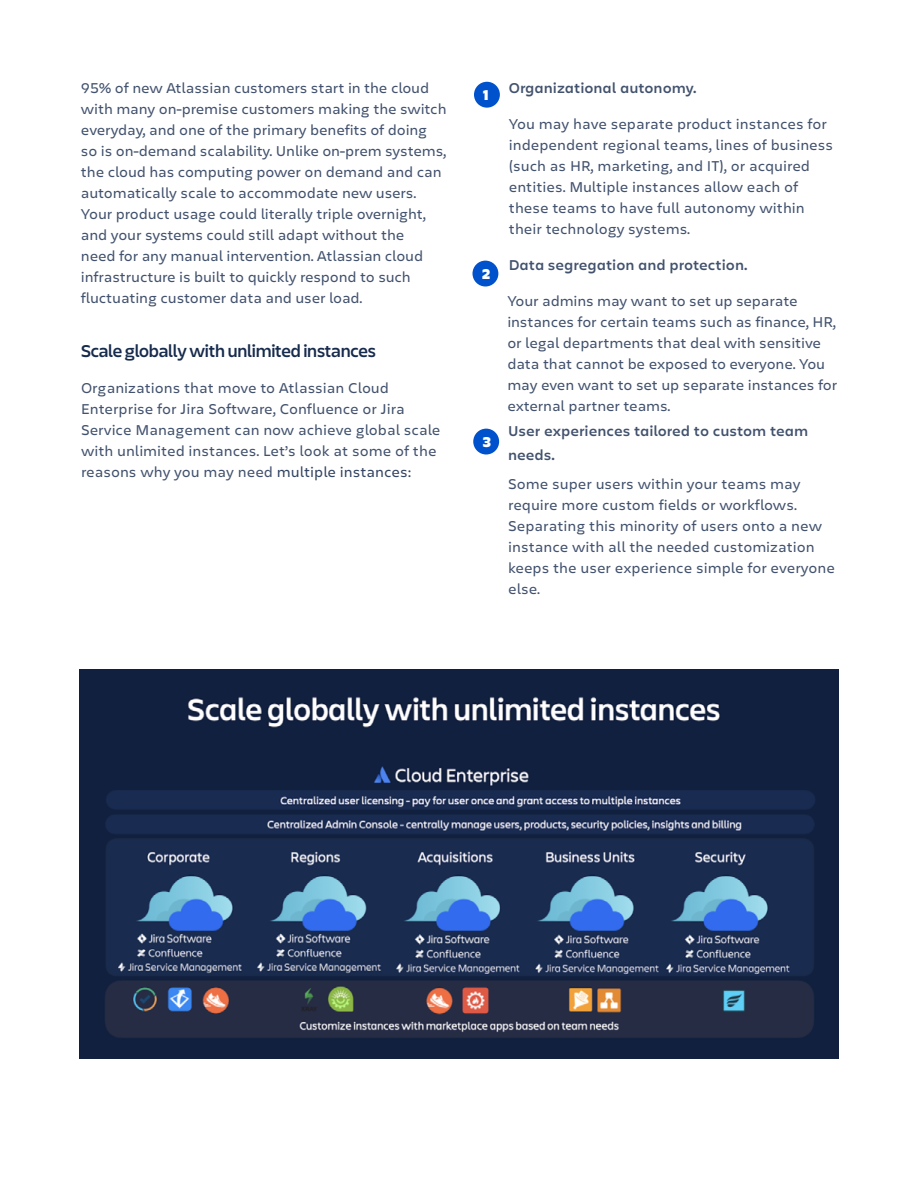
<style>
.page{position:relative;width:918px;height:1188px;background:#fff}
.page>*{position:absolute;margin:0;border:0;box-sizing:border-box;transform-origin:0 0}
.t1{font:600 18px "Charlie Display";letter-spacing:-.01em;color:#172b4d}
.t2{font:15px/21px "Charlie Text";letter-spacing:-.01em;color:#42526e}
.t3{font:600 15px/24px "Charlie Text";color:#42526e}
.t4{font:900 15px "Charlie Display";color:#fff}
.s1{color:#344563}
</style>
<div class="page">
<div style="left:474px;top:82px;width:26px;height:26px;background:#0052cc;border-radius:50%"></div>
<div style="left:473px;top:261px;width:25px;height:25px;background:#0052cc;border-radius:50%"></div>
<div style="left:473px;top:429px;width:26px;height:26px;background:#0052cc;border-radius:50%"></div>
<img style="left:79px;top:669px;width:760px;height:390px">
<p class="t2" style="left:81px;top:76px;width:367px">95% of new Atlassian customers start in the cloud with many on-premise customers making the switch everyday, and one of the primary benefits of doing so is on-demand scalability. Unlike on-prem systems, the cloud has computing power on demand and can automatically scale to accommodate new users.<br>Your product usage could literally triple overnight, and your systems could still adapt without the<br>need for any manual intervention. Atlassian cloud infrastructure is built to quickly respond to such fluctuating customer data and user load.</p>
<p class="t1" style="left:81px;top:338px;width:296px">Scale globally with unlimited instances</p>
<p class="t2" style="left:81px;top:376px;width:361px">Organizations that move to Atlassian Cloud Enterprise for Jira Software, Confluence or Jira Service Management can now achieve global scale with unlimited instances. Let’s look at some of the reasons why you may need <span class="s1">multiple instances:</span></p>
<p class="t4" style="left:483px;top:84px;width:7px">1</p>
<p class="t4" style="left:482px;top:263px;width:10px">2</p>
<p class="t4" style="left:483px;top:431px;width:10px">3</p>
<p class="t3" style="left:509px;top:75px;width:189px">Organizational autonomy.</p>
<p class="t2" style="left:509px;top:112px;width:326px">You may have separate product instances for independent regional teams, lines of business (such as HR, marketing, and IT), or acquired entities. Multiple instances allow each of these teams to have full autonomy within their technology systems.</p>
<p class="t3" style="left:509px;top:252px;width:240px">Data segregation and protection.</p>
<p class="t2" style="left:507px;top:289px;width:331px">Your admins may want to set up separate instances for certain teams such as finance, HR, or legal departments that deal with sensitive data that cannot be exposed to everyone. You may even want to set up separate instances for external partner teams.</p>
<p class="t3" style="left:508px;top:418px;width:302px">User experiences tailored to custom team needs.</p>
<p class="t2" style="left:508px;top:472px;width:328px">Some super users within your teams may require more custom fields or workflows.<br>Separating this minority of users onto a new instance with all the needed customization keeps the user experience simple for everyone else.</p>
</div>
